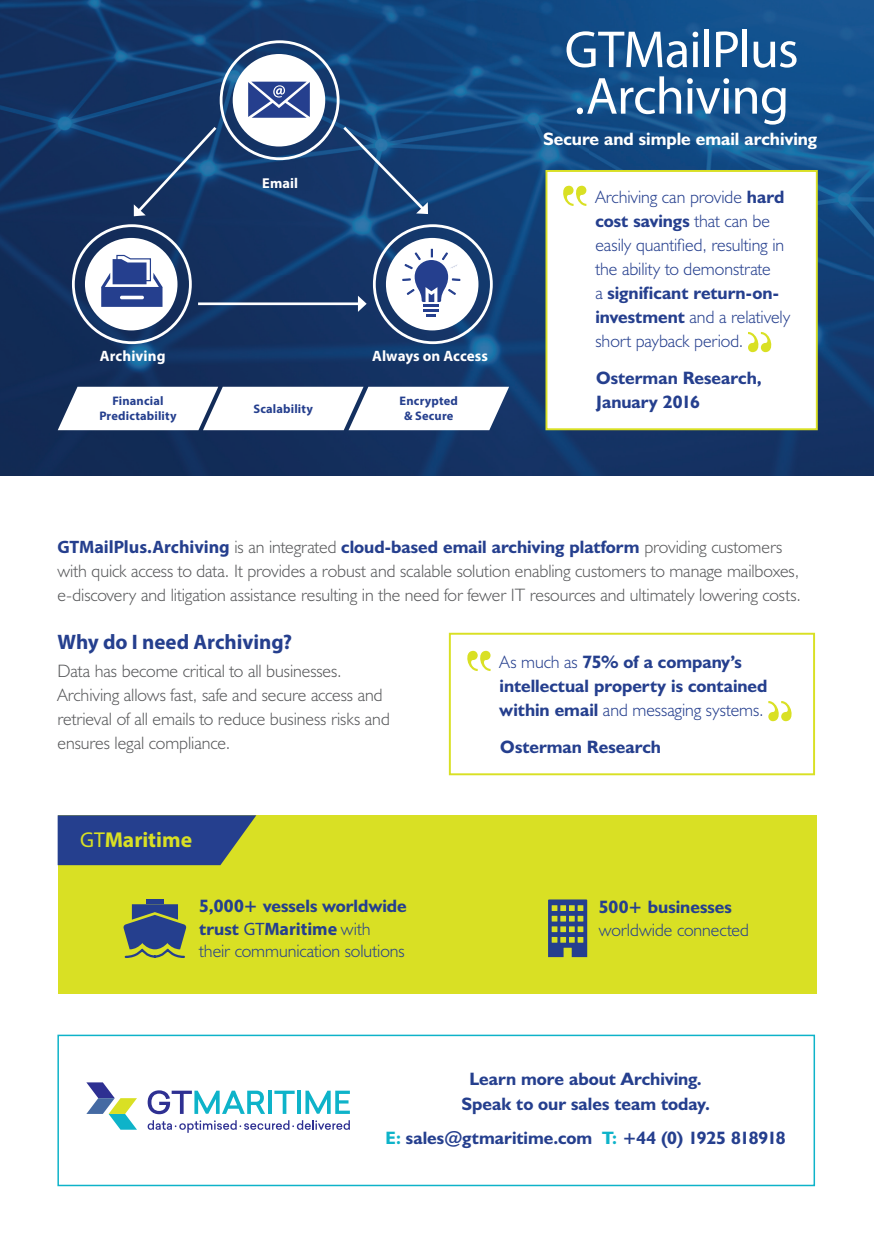
<style>
.page{position:relative;width:874px;height:1244px;background:#fff}
.page>*{position:absolute;margin:0;border:0;box-sizing:border-box;transform-origin:0 0}
.t1{font:52.5px/46.5px "Myriad Pro";letter-spacing:-.02em;color:#fff}
.t2{font:700 21.6px "Myriad Pro";letter-spacing:-.005em;color:#d9e024}
.t3{font:700 21px "Myriad Pro";letter-spacing:-.005em;color:#253f8e}
.t4{font:300 18px/24px "Humanist 521 BT";letter-spacing:-.005em;color:#57585a}
.t5{font:700 18px/24px "Humanist 521 BT";color:#253f8e}
.t6{font:300 18px/24px "Humanist 521 BT";letter-spacing:-.005em;color:#253f8e}
.t7{font:700 18px "Humanist 521 BT";color:#fff}
.t8{font:700 18px "Myriad Pro";color:#253f8e}
.t9{font:700 15px "Myriad Pro";letter-spacing:.005em;color:#fff}
.t10{font:700 14.4px "Myriad Pro";letter-spacing:.01em;color:#fff}
.t11{font:700 12.45px/14.9px "Myriad Pro";letter-spacing:.015em;color:#253f8e;text-align:center}
.s1{font-weight:700}
.s2{font-family:"Myriad Pro";font-weight:700;color:#253f8e}
.s3{font-weight:700;color:#253f8e}
.s4{font-weight:300}
.s5{font-weight:400}
.s6{font-family:"Humanist 521 BT"}
.s7{font-family:"Humanist 521 BT";font-weight:300}
.s8{color:#0eb3c9}
</style>
<div class="page">
<img style="left:0;top:0;width:873px;height:475px">
<div style="left:58px;top:815px;width:758px;height:178px;background:#d9e024"></div>
<div style="left:449px;top:632px;width:366px;height:143px;background:#fff;border:2px solid #d9e024"></div>
<svg style="left:467px;top:651px;width:23px;height:20px"></svg>
<svg style="left:768px;top:701px;width:24px;height:20px"></svg>
<svg style="left:58px;top:815px;width:198px;height:50px"></svg>
<div style="left:57px;top:1034px;width:758px;height:152px;background:#fff;border:2px solid #0eb3c9"></div>
<svg style="left:548px;top:899px;width:39px;height:58px"></svg>
<svg style="left:123px;top:904px;width:63px;height:54px"></svg>
<div style="left:146px;top:899px;width:18px;height:5px;background:#253f8e"></div>
<div style="left:545px;top:170px;width:272px;height:260px;background:#fff;border:2px solid #d9e024"></div>
<svg style="left:563px;top:186px;width:23px;height:20px"></svg>
<svg style="left:748px;top:332px;width:24px;height:20px"></svg>
<svg style="left:58px;top:387px;width:451px;height:43px"></svg>
<svg style="left:134px;top:124px;width:85px;height:92px"></svg>
<svg style="left:340px;top:124px;width:88px;height:90px"></svg>
<hr style="left:198px;top:302px;width:162px;height:3px;background:#fff">
<svg style="left:358px;top:296px;width:8px;height:16px"></svg>
<div style="left:72px;top:224px;width:120px;height:120px;border:3px solid #fff;border-radius:50%"></div>
<div style="left:85px;top:238px;width:92px;height:92px;background:#fff;border-radius:50%"></div>
<svg style="left:101px;top:254px;width:61px;height:53px"></svg>
<div style="left:373px;top:224px;width:119px;height:120px;border:3px solid #fff;border-radius:50%"></div>
<div style="left:386px;top:238px;width:92px;height:92px;background:#fff;border-radius:50%"></div>
<hr style="left:423px;top:304px;width:16px;height:3px;background:#253f8e">
<hr style="left:423px;top:309px;width:16px;height:3px;background:#253f8e">
<svg style="left:426px;top:314px;width:10px;height:3px"></svg>
<svg style="left:402px;top:249px;width:58px;height:53px"></svg>
<div style="left:220px;top:40px;width:119px;height:120px;border:3px solid #fff;border-radius:50%"></div>
<div style="left:233px;top:54px;width:92px;height:92px;background:#fff;border-radius:50%"></div>
<svg style="left:248px;top:82px;width:62px;height:36px"></svg>
<svg style="left:148px;top:1090px;width:117px;height:24px"></svg>
<hr style="left:268px;top:1090px;width:4px;height:23px;background:#0eb3c9">
<svg style="left:274px;top:1090px;width:20px;height:23px"></svg>
<hr style="left:297px;top:1090px;width:4px;height:23px;background:#0eb3c9">
<svg style="left:305px;top:1090px;width:45px;height:23px"></svg>
<svg style="left:86px;top:1082px;width:51px;height:47px"></svg>
<svg style="left:148px;top:1120px;width:202px;height:12px"></svg>
<p class="t10" style="left:262px;top:174px;width:37px">Email</p>
<p class="t9" style="left:100px;top:346px;width:67px">Archiving</p>
<p class="t9" style="left:372px;top:346px;width:117px">Always on Access</p>
<h1 class="t1" style="left:564px;top:25px;width:235px">GTMailPlus .Archiving</h1>
<p class="t7" style="left:543px;top:128px;width:276px">Secure and simple email archiving</p>
<p class="t6" style="left:595px;top:184px;width:196px">Archiving can provide <span class="s1">hard cost savings</span> that can be easily quantified, resulting in the ability to demonstrate<br>a <span class="s1">significant return-on&shy;investment</span> and a relatively short payback period.</p>
<p class="t5" style="left:596px;top:365px;width:167px">Osterman Research,</p>
<p class="t11" style="left:112px;top:392px;width:53px">Financial</p>
<p class="t5" style="left:596px;top:389px;width:105px">January 2016</p>
<p class="t11" style="left:99px;top:407px;width:79px">Predictability</p>
<p class="t11" style="left:253px;top:401px;width:61px">Scalability</p>
<p class="t11" style="left:399px;top:392px;width:60px">Encrypted &amp; Secure</p>
<p class="t4" style="left:57px;top:534px;width:745px"><span class="s2">GTMailPlus.Archiving</span> is an integrated <span class="s3">cloud-based email archiving platform</span> providing customers with quick access to data. It provides a robust and scalable solution enabling customers to manage mailboxes, e-discovery and litigation assistance resulting in the need for fewer IT resources and ultimately lowering costs.</p>
<p class="t3" style="left:57px;top:627px;width:236px">Why do I need Archiving?</p>
<p class="t4" style="left:57px;top:658px;width:334px">Data has become critical to all businesses.<br>Archiving allows fast, safe and secure access and retrieval of all emails to reduce business risks and ensures legal compliance.</p>
<p class="t5" style="left:499px;top:649px;width:269px"><span class="s4">As much as</span> 75% of a company’s intellectual property is contained within email <span class="s4">and messaging systems.</span></p>
<p class="t5" style="left:500px;top:734px;width:162px">Osterman Research</p>
<p class="t2" style="left:80px;top:825px;width:113px"><span class="s5">GT</span>Maritime</p>
<p class="t5" style="left:199px;top:893px;width:209px">5,000+ vessels worldwide</p>
<p class="t8" style="left:199px;top:916px;width:173px"><span class="s6">trust</span> <span class="s5">GT</span>Maritime <span class="s7">with</span></p>
<p class="t6" style="left:199px;top:938px;width:207px">their communication solutions</p>
<p class="t5" style="left:599px;top:894px;width:134px">500+ businesses</p>
<p class="t6" style="left:599px;top:917px;width:152px">worldwide connected</p>
<p class="t5" style="left:461px;top:1066px;width:250px;text-align:center">Learn more about Archiving.<br>Speak to our sales team today.</p>
<p class="t5" style="left:385px;top:1125px;width:401px"><span class="s8">E:</span> sales@gtmaritime.com <span class="s8">T:</span> +44 (0) 1925 818918</p>
</div>
